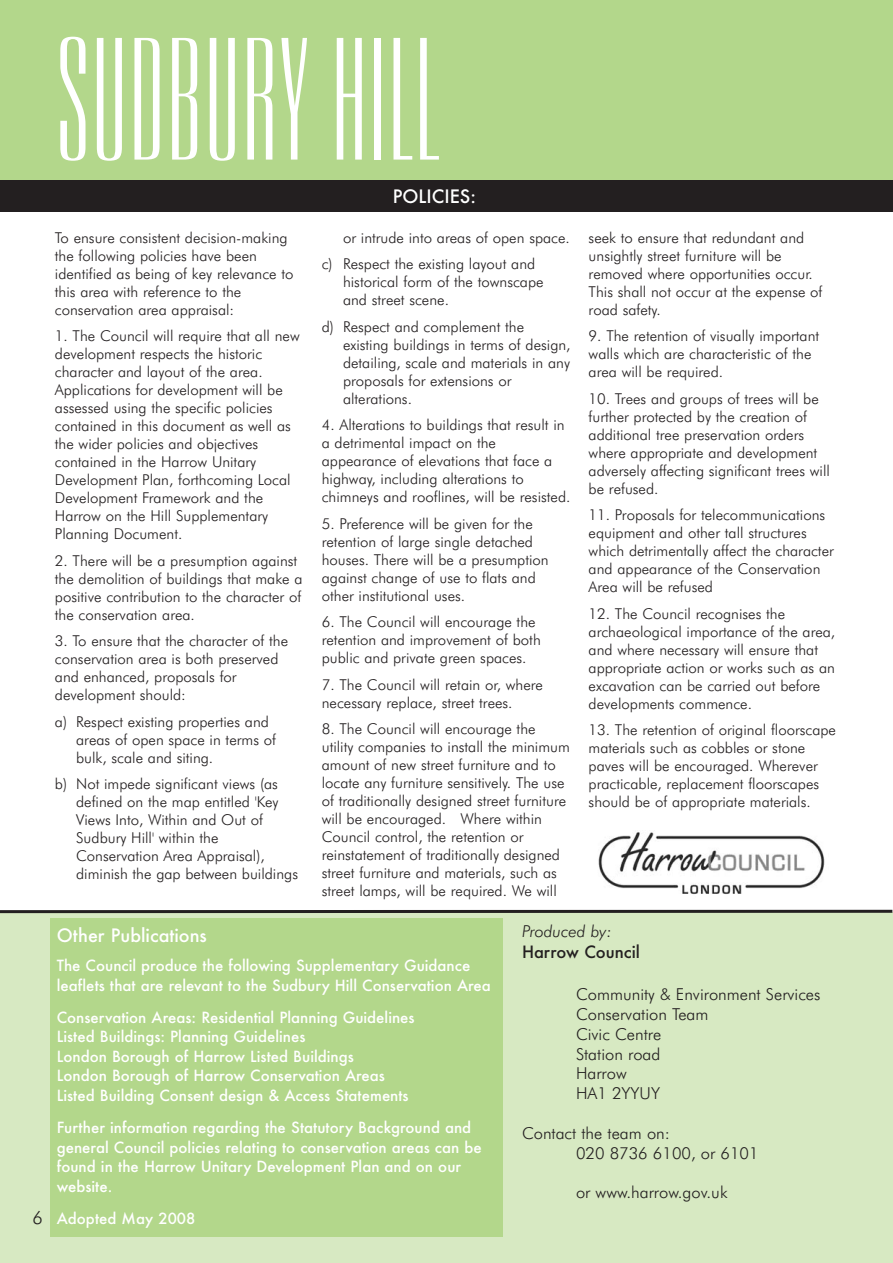
<style>
.page{position:relative;width:893px;height:1263px;background:#fff}
.page>*{position:absolute;margin:0;border:0;box-sizing:border-box;transform-origin:0 0}
.t1{font:169.5px "Empire BT";color:#fff}
.t2{font:500 18px "Futura";color:#fff}
.t3{font:300 18px "Futura BT";color:#231f20}
.t4{font:300 16.5px/19.8px "Futura BT";color:#231f20}
.t5{font:500 16.5px "Futura";color:#231f20}
.t6{font:italic 300 16.5px "Futura BT";color:#231f20}
.t7{font:300 15px/18px "Futura BT";color:#231f20}
.t8{font:500 15px/19.5px "Futura";color:#fff}
</style>
<div class="page">
<div style="left:0;top:912px;width:893px;height:351px;background:#d7e9c2"></div>
<div style="left:0;top:0;width:893px;height:187px;background:#b3d78b"></div>
<div style="left:0;top:180px;width:893px;height:32px;background:#231f20"></div>
<div style="left:50px;top:918px;width:452px;height:319px;background:#b3d78b"></div>
<hr style="left:0;top:910px;width:892px;height:3px;background:#231f20">
<img style="left:598px;top:832px;width:227px;height:62px">
<p class="t3" style="left:33px;top:1207px;width:12px">6</p>
<h1 class="t1" style="left:55px;top:2px;width:387px">SUDBURY HILL</h1>
<p class="t7" style="left:55px;top:228px;width:240px">To ensure consistent decision-making the following policies have been identified as being of key relevance to this area with reference to the conservation area appraisal:</p>
<p class="t7" style="left:55px;top:327px;width:246px">1. The Council will require that all new development respects the historic character and layout of the area.<br>Applications for development will be assessed using the specific policies contained in this document as well as the wider policies and objectives contained in the Harrow Unitary Development Plan, forthcoming Local Development Framework and the Harrow on the Hill Supplementary Planning Document.</p>
<p class="t7" style="left:55px;top:551px;width:249px">2. There will be a presumption against the demolition of buildings that make a positive contribution to the character of the conservation area.</p>
<p class="t7" style="left:55px;top:632px;width:235px">3. To ensure that the character of the conservation area is both preserved and enhanced, proposals for development should:</p>
<p class="t7" style="left:76px;top:712px;width:201px;text-indent:-21px">a) Respect existing properties and areas of open space in terms of bulk, scale and siting.</p>
<p class="t7" style="left:76px;top:775px;width:223px;text-indent:-21px">b) Not impede significant views (as defined on the map entitled 'Key<br>Views Into, Within and Out of<br>Sudbury Hill' within the<br>Conservation Area Appraisal), diminish the gap between buildings</p>
<p class="t2" style="left:393px;top:187px;width:85px">POLICIES:</p>
<p class="t7" style="left:322px;top:224px;width:250px;line-height:26.5px;text-indent:21px">or intrude into areas of open space. c) Respect the existing layout and</p>
<p class="t7" style="left:343px;top:273px;width:202px">historical form of the townscape and street scene.</p>
<p class="t7" style="left:343px;top:317px;width:229px;text-indent:-21px">d) Respect and complement the existing buildings in terms of design, detailing, scale and materials in any proposals for extensions or alterations.</p>
<p class="t7" style="left:322px;top:416px;width:250px">4. Alterations to buildings that result in a detrimental impact on the appearance of elevations that face a highway, including alterations to chimneys and rooflines, will be resisted.</p>
<p class="t7" style="left:322px;top:514px;width:228px">5. Preference will be given for the retention of large single detached houses. There will be a presumption against change of use to flats and other institutional uses.</p>
<p class="t7" style="left:322px;top:613px;width:221px">6. The Council will encourage the retention and improvement of both public and private green spaces.</p>
<p class="t7" style="left:322px;top:675px;width:223px">7. The Council will retain or, where necessary replace, street trees.</p>
<p class="t7" style="left:322px;top:720px;width:250px">8. The Council will encourage the utility companies to install the minimum amount of new street furniture and to locate any furniture sensitively. The use of traditionally designed street furniture will be encouraged. Where within Council control, the retention or reinstatement of traditionally designed street furniture and materials, such as street lamps, will be required. We will</p>
<p class="t7" style="left:589px;top:228px;width:235px">seek to ensure that redundant and unsightly street furniture will be removed where opportunities occur.<br>This shall not occur at the expense of road safety.</p>
<p class="t7" style="left:589px;top:327px;width:232px">9. The retention of visually important walls which are characteristic of the area will be required.</p>
<p class="t7" style="left:589px;top:389px;width:243px">10. Trees and groups of trees will be further protected by the creation of additional tree preservation orders where appropriate and development adversely affecting significant trees will be refused.</p>
<p class="t7" style="left:589px;top:506px;width:247px">11. Proposals for telecommunications equipment and other tall structures which detrimentally affect the character and appearance of the Conservation Area will be refused</p>
<p class="t7" style="left:589px;top:604px;width:248px">12. The Council recognises the archaeological importance of the area, and where necessary will ensure that appropriate action or works such as an excavation can be carried out before developments commence.</p>
<p class="t7" style="left:589px;top:721px;width:249px">13. The retention of original floorscape materials such as cobbles or stone paves will be encouraged. Wherever practicable, replacement floorscapes should be of appropriate materials.</p>
<p class="t2" style="left:57px;top:925px;width:152px">Other Publications</p>
<p class="t8" style="left:57px;top:956px;width:436px">The Council produce the following Supplementary Guidance leaflets that are relevant to the Sudbury Hill Conservation Area</p>
<p class="t8" style="left:57px;top:1008px;width:359px">Conservation Areas: Residential Planning Guidelines Listed Buildings: Planning Guidelines<br>London Borough of Harrow Listed Buildings<br>London Borough of Harrow Conservation Areas Listed Building Consent design &amp; Access Statements</p>
<p class="t8" style="left:57px;top:1118px;width:426px">Further information regarding the Statutory Background and general Council policies relating to conservation areas can be found in the Harrow Unitary Development Plan and on our website.</p>
<p class="t8" style="left:57px;top:1209px;width:140px">Adopted May 2008</p>
<p class="t6" style="left:522px;top:922px;width:91px">Produced by:</p>
<p class="t5" style="left:522px;top:943px;width:120px">Harrow Council</p>
<p class="t4" style="left:576px;top:984px;width:246px">Community &amp; Environment Services<br>Conservation Team<br>Civic Centre<br>Station road<br>Harrow<br>HA1 2YYUY</p>
<p class="t4" style="left:576px;top:1123px;width:184px;text-indent:-54px">Contact the team on:<br>020 8736 6100, or 6101</p>
<p class="t4" style="left:576px;top:1182px;width:153px">or www.harrow.gov.uk</p>
</div>
